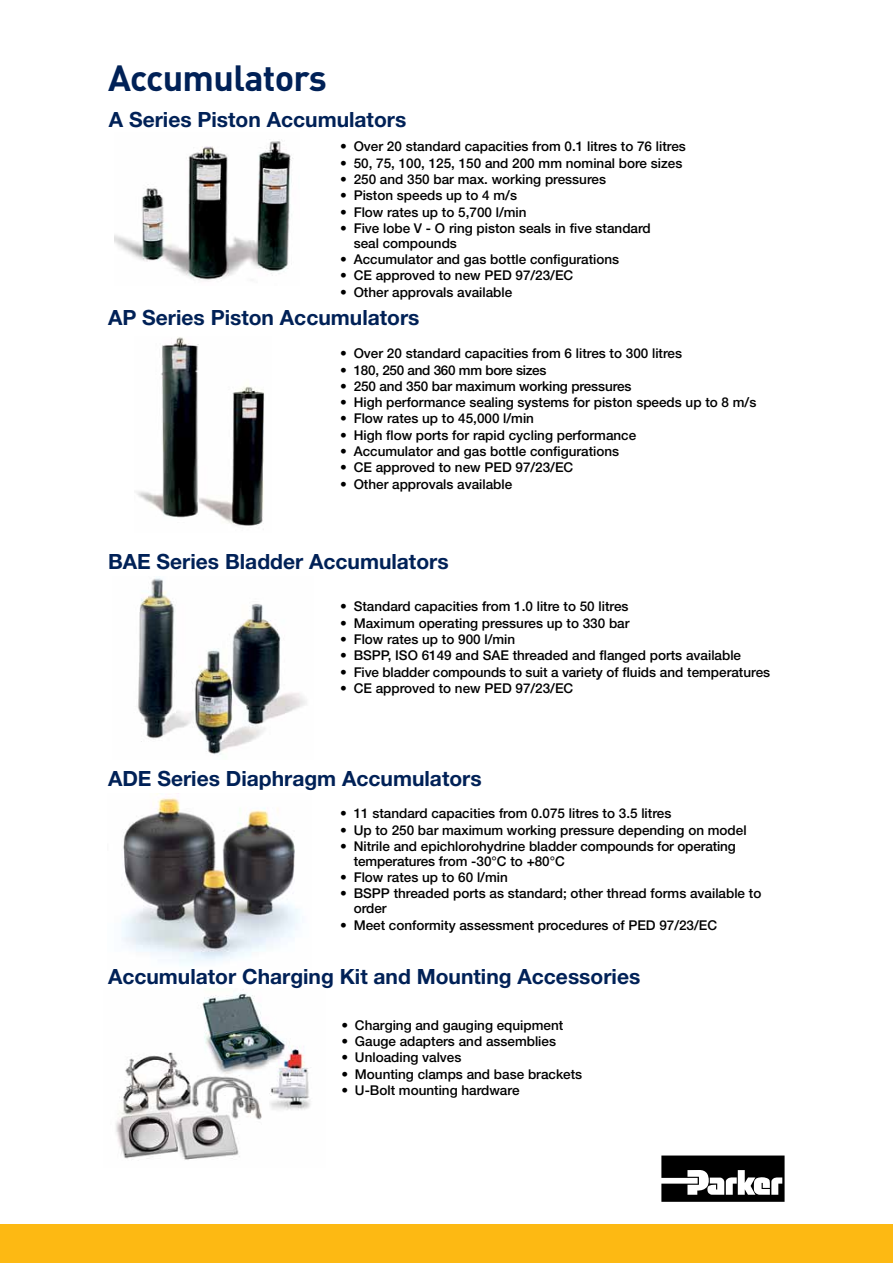
<style>
.page{position:relative;width:893px;height:1263px;background:#fff}
.page>*{position:absolute;margin:0;border:0;box-sizing:border-box;transform-origin:0 0}
.t1{font:700 36px "DINOT";letter-spacing:-.02em;color:#002157}
.t2{font:700 21px "Helvetica Neue LT Std";color:#002157}
.t3{font:500 13.5px/15px "Helvetica Neue LT Std";color:#000}
.t4{font:500 13.5px "Helvetica Neue LT Std";letter-spacing:-.02em;color:#000}
</style>
<div class="page">
<svg style="left:661px;top:1155px;width:124px;height:47px"></svg>
<div style="left:0;top:1225px;width:893px;height:38px;background:#fdb913"></div>
<img style="left:116px;top:993px;width:194px;height:167px">
<img style="left:114px;top:141px;width:179px;height:140px">
<img style="left:136px;top:337px;width:128px;height:193px">
<img style="left:137px;top:576px;width:170px;height:179px">
<img style="left:122px;top:794px;width:178px;height:171px">
<h1 class="t1" style="left:108px;top:54px;width:220px">Accumulators</h1>
<h2 class="t2" style="left:109px;top:107px;width:299px">A Series Piston Accumulators</h2>
<p class="t3" style="left:340px;top:139px;width:347px">• Over 20 standard capacities from 0.1 litres to 76 litres</p>
<p class="t3" style="left:340px;top:155px;width:344px">• 50, 75, 100, 125, 150 and 200 mm nominal bore sizes</p>
<p class="t3" style="left:340px;top:171px;width:267px">• 250 and 350 bar max. working pressures</p>
<p class="t3" style="left:340px;top:188px;width:178px">• Piston speeds up to 4 m/s</p>
<p class="t3" style="left:340px;top:204px;width:188px">• Flow rates up to 5,700 l/min</p>
<p class="t3" style="left:354px;top:220px;width:299px;text-indent:-14px">• Five lobe V - O ring piston seals in five standard seal compounds</p>
<p class="t3" style="left:340px;top:252px;width:281px">• Accumulator and gas bottle configurations</p>
<p class="t3" style="left:340px;top:268px;width:235px">• CE approved to new PED 97/23/EC</p>
<p class="t3" style="left:340px;top:284px;width:174px">• Other approvals available</p>
<h2 class="t2" style="left:108px;top:304px;width:313px">AP Series Piston Accumulators</h2>
<p class="t3" style="left:340px;top:346px;width:343px">• Over 20 standard capacities from 6 litres to 300 litres</p>
<p class="t4" style="left:340px;top:362px;width:208px">• 180, 250 and 360 mm bore sizes</p>
<p class="t3" style="left:340px;top:378px;width:293px">• 250 and 350 bar maximum working pressures</p>
<p class="t3" style="left:340px;top:395px;width:418px">• High performance sealing systems for piston speeds up to 8 m/s</p>
<p class="t3" style="left:340px;top:411px;width:195px">• Flow rates up to 45,000 l/min</p>
<p class="t3" style="left:340px;top:427px;width:298px">• High flow ports for rapid cycling performance</p>
<p class="t3" style="left:340px;top:444px;width:281px">• Accumulator and gas bottle configurations</p>
<p class="t3" style="left:340px;top:460px;width:235px">• CE approved to new PED 97/23/EC</p>
<p class="t3" style="left:340px;top:476px;width:174px">• Other approvals available</p>
<h2 class="t2" style="left:108px;top:549px;width:342px">BAE Series Bladder Accumulators</h2>
<p class="t3" style="left:340px;top:599px;width:290px">• Standard capacities from 1.0 litre to 50 litres</p>
<p class="t3" style="left:340px;top:615px;width:291px">• Maximum operating pressures up to 330 bar</p>
<p class="t3" style="left:340px;top:631px;width:177px">• Flow rates up to 900 l/min</p>
<p class="t3" style="left:340px;top:648px;width:402px">• BSPP, ISO 6149 and SAE threaded and flanged ports available</p>
<p class="t3" style="left:340px;top:664px;width:432px">• Five bladder compounds to suit a variety of fluids and temperatures</p>
<p class="t3" style="left:340px;top:680px;width:235px">• CE approved to new PED 97/23/EC</p>
<h2 class="t2" style="left:108px;top:765px;width:375px">ADE Series Diaphragm Accumulators</h2>
<p class="t3" style="left:340px;top:806px;width:333px">• 11 standard capacities from 0.075 litres to 3.5 litres</p>
<p class="t3" style="left:340px;top:822px;width:408px">• Up to 250 bar maximum working pressure depending on model</p>
<p class="t3" style="left:354px;top:838px;width:384px;text-indent:-14px">• Nitrile and epichlorohydrine bladder compounds for operating temperatures from -30°C to +80°C</p>
<p class="t3" style="left:340px;top:870px;width:169px">• Flow rates up to 60 l/min</p>
<p class="t3" style="left:354px;top:886px;width:409px;text-indent:-14px">• BSPP threaded ports as standard; other thread forms available to order</p>
<p class="t3" style="left:340px;top:917px;width:378px">• Meet conformity assessment procedures of PED 97/23/EC</p>
<h2 class="t2" style="left:108px;top:963px;width:534px">Accumulator Charging Kit and Mounting Accessories</h2>
<p class="t3" style="left:341px;top:1017px;width:223px">• Charging and gauging equipment</p>
<p class="t3" style="left:341px;top:1034px;width:216px">• Gauge adapters and assemblies</p>
<p class="t3" style="left:341px;top:1050px;width:122px">• Unloading valves</p>
<p class="t3" style="left:341px;top:1066px;width:242px">• Mounting clamps and base brackets</p>
<p class="t3" style="left:341px;top:1082px;width:180px">• U-Bolt mounting hardware</p>
</div>
